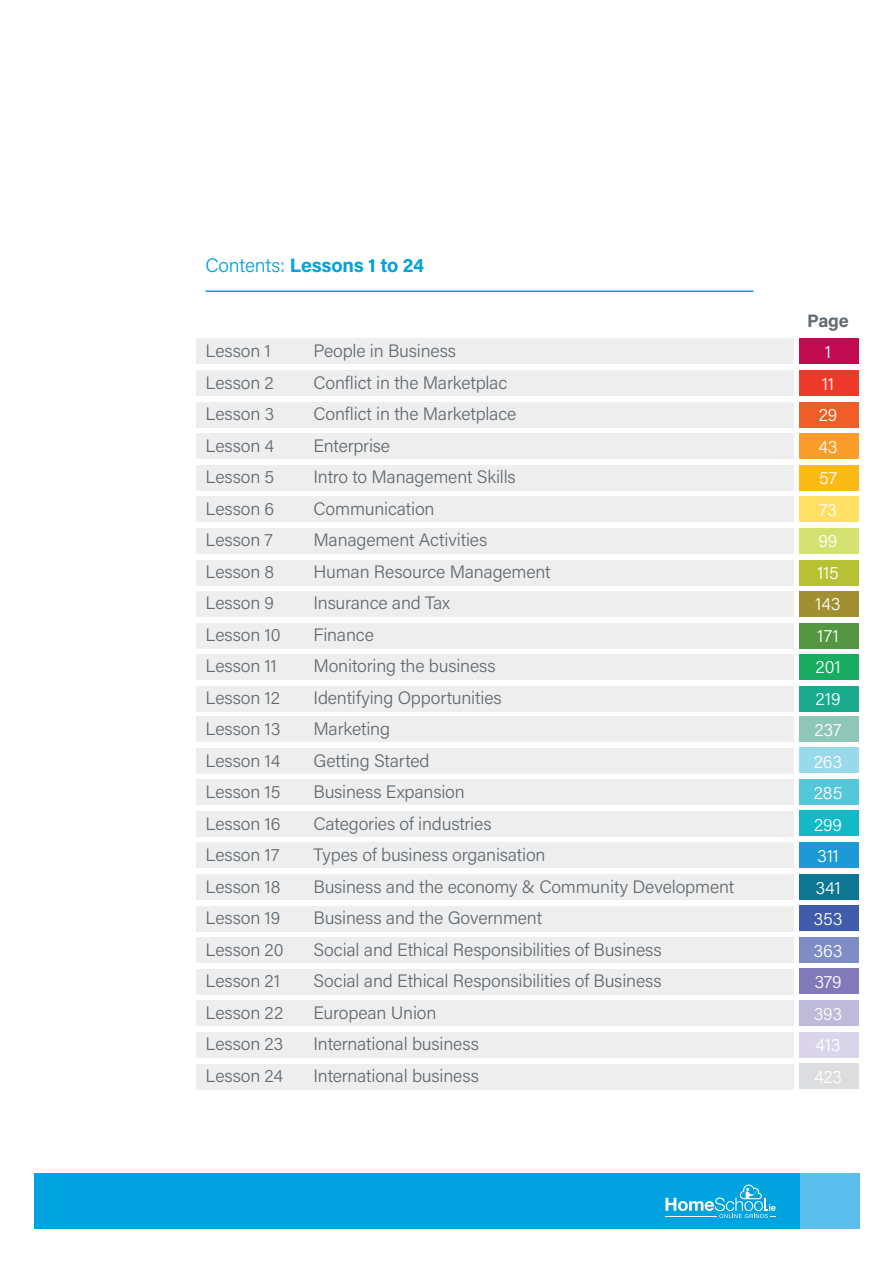
<style>
.page{position:relative;width:893px;height:1263px;background:#fff}
.page>*{position:absolute;margin:0;border:0;box-sizing:border-box;transform-origin:0 0}
.t1{font:700 19.5px "Acumin Pro";letter-spacing:-.01em;color:#00a2df}
.t2{font:300 18px "Acumin Pro";letter-spacing:-.01em;color:#616b71}
.t3{font:300 18px "Acumin Pro";letter-spacing:-.01em;color:#fff}
.t4{font:700 18px "Acumin Pro";color:#616b71}
.s1{font-weight:300}
</style>
<div class="page">
<div style="left:196px;top:339px;width:597px;height:25px;background:#eeeeef"></div>
<div style="left:196px;top:716px;width:597px;height:26px;background:#eeeeef"></div>
<div style="left:196px;top:370px;width:597px;height:26px;background:#eeeeef"></div>
<div style="left:196px;top:748px;width:597px;height:25px;background:#eeeeef"></div>
<div style="left:196px;top:402px;width:597px;height:25px;background:#eeeeef"></div>
<div style="left:196px;top:779px;width:597px;height:26px;background:#eeeeef"></div>
<div style="left:196px;top:433px;width:597px;height:26px;background:#eeeeef"></div>
<div style="left:196px;top:811px;width:597px;height:25px;background:#eeeeef"></div>
<div style="left:196px;top:465px;width:597px;height:26px;background:#eeeeef"></div>
<div style="left:196px;top:843px;width:597px;height:25px;background:#eeeeef"></div>
<div style="left:196px;top:497px;width:597px;height:25px;background:#eeeeef"></div>
<div style="left:196px;top:874px;width:597px;height:26px;background:#eeeeef"></div>
<div style="left:196px;top:528px;width:597px;height:26px;background:#eeeeef"></div>
<div style="left:196px;top:906px;width:597px;height:25px;background:#eeeeef"></div>
<div style="left:196px;top:560px;width:597px;height:25px;background:#eeeeef"></div>
<div style="left:196px;top:937px;width:597px;height:26px;background:#eeeeef"></div>
<div style="left:196px;top:591px;width:597px;height:26px;background:#eeeeef"></div>
<div style="left:196px;top:969px;width:597px;height:25px;background:#eeeeef"></div>
<div style="left:196px;top:623px;width:597px;height:26px;background:#eeeeef"></div>
<div style="left:196px;top:1000px;width:597px;height:26px;background:#eeeeef"></div>
<div style="left:196px;top:655px;width:597px;height:25px;background:#eeeeef"></div>
<div style="left:196px;top:1032px;width:597px;height:26px;background:#eeeeef"></div>
<div style="left:196px;top:686px;width:597px;height:26px;background:#eeeeef"></div>
<div style="left:196px;top:1064px;width:597px;height:25px;background:#eeeeef"></div>
<div style="left:799px;top:339px;width:60px;height:25px;background:#c00b50"></div>
<div style="left:799px;top:716px;width:60px;height:26px;background:#90c6b8"></div>
<div style="left:799px;top:370px;width:60px;height:26px;background:#ed392a"></div>
<div style="left:799px;top:747px;width:60px;height:26px;background:#99d9ec"></div>
<div style="left:799px;top:402px;width:60px;height:25px;background:#f05d29"></div>
<div style="left:799px;top:779px;width:60px;height:25px;background:#54c7d9"></div>
<div style="left:799px;top:433px;width:60px;height:26px;background:#fb9d2b"></div>
<div style="left:799px;top:810px;width:60px;height:26px;background:#14b9c7"></div>
<div style="left:799px;top:465px;width:60px;height:26px;background:#fcba17"></div>
<div style="left:799px;top:842px;width:60px;height:26px;background:#1b9ad7"></div>
<div style="left:799px;top:497px;width:60px;height:25px;background:#ffe065"></div>
<div style="left:799px;top:874px;width:60px;height:25px;background:#0d7692"></div>
<div style="left:799px;top:528px;width:60px;height:26px;background:#d5e171"></div>
<div style="left:799px;top:905px;width:60px;height:26px;background:#415caa"></div>
<div style="left:799px;top:560px;width:60px;height:25px;background:#b7c133"></div>
<div style="left:799px;top:937px;width:60px;height:25px;background:#7f8dc6"></div>
<div style="left:799px;top:591px;width:60px;height:26px;background:#a09032"></div>
<div style="left:799px;top:968px;width:60px;height:26px;background:#8179b9"></div>
<div style="left:799px;top:623px;width:60px;height:26px;background:#549641"></div>
<div style="left:799px;top:1000px;width:60px;height:26px;background:#bebad9"></div>
<div style="left:799px;top:655px;width:60px;height:25px;background:#18ac60"></div>
<div style="left:799px;top:1032px;width:60px;height:25px;background:#dad5ea"></div>
<div style="left:799px;top:686px;width:60px;height:26px;background:#19ac8c"></div>
<div style="left:799px;top:1063px;width:60px;height:26px;background:#dcdddf"></div>
<div style="left:793px;top:1174px;width:66px;height:55px;background:#5abdea"></div>
<div style="left:34px;top:1174px;width:766px;height:55px;background:#00a2df"></div>
<svg style="left:665px;top:1184px;width:111px;height:34px"></svg>
<hr style="left:206px;top:290px;width:547px;height:2px;background:#00a2df">
<p class="t1" style="left:206px;top:251px;width:220px"><span class="s1">Contents:</span> Lessons 1 to 24</p>
<p class="t2" style="left:206px;top:338px;width:67px">Lesson 1</p>
<p class="t2" style="left:314px;top:338px;width:144px">People in Business</p>
<p class="t2" style="left:206px;top:370px;width:70px">Lesson 2</p>
<p class="t2" style="left:314px;top:370px;width:195px">Conflict in the Marketplac</p>
<p class="t2" style="left:206px;top:401px;width:70px">Lesson 3</p>
<p class="t2" style="left:314px;top:401px;width:204px">Conflict in the Marketplace</p>
<p class="t2" style="left:206px;top:433px;width:70px">Lesson 4</p>
<p class="t2" style="left:314px;top:433px;width:78px">Enterprise</p>
<p class="t2" style="left:206px;top:464px;width:70px">Lesson 5</p>
<p class="t2" style="left:314px;top:464px;width:204px">Intro to Management Skills</p>
<p class="t2" style="left:206px;top:496px;width:70px">Lesson 6</p>
<p class="t2" style="left:314px;top:496px;width:123px">Communication</p>
<p class="t2" style="left:206px;top:527px;width:69px">Lesson 7</p>
<p class="t2" style="left:314px;top:527px;width:175px">Management Activities</p>
<p class="t2" style="left:206px;top:559px;width:70px">Lesson 8</p>
<p class="t2" style="left:314px;top:559px;width:239px">Human Resource Management</p>
<p class="t2" style="left:206px;top:590px;width:70px">Lesson 9</p>
<p class="t2" style="left:314px;top:590px;width:138px">Insurance and Tax</p>
<p class="t2" style="left:206px;top:622px;width:77px">Lesson 10</p>
<p class="t2" style="left:314px;top:622px;width:62px">Finance</p>
<p class="t2" style="left:206px;top:653px;width:73px">Lesson 11</p>
<p class="t2" style="left:314px;top:653px;width:184px">Monitoring the business</p>
<p class="t2" style="left:206px;top:685px;width:76px">Lesson 12</p>
<p class="t2" style="left:314px;top:685px;width:190px">Identifying Opportunities</p>
<p class="t2" style="left:206px;top:716px;width:76px">Lesson 13</p>
<p class="t2" style="left:314px;top:716px;width:78px">Marketing</p>
<p class="t2" style="left:206px;top:748px;width:76px">Lesson 14</p>
<p class="t2" style="left:314px;top:748px;width:118px">Getting Started</p>
<p class="t2" style="left:206px;top:779px;width:76px">Lesson 15</p>
<p class="t2" style="left:314px;top:779px;width:153px">Business Expansion</p>
<p class="t2" style="left:206px;top:811px;width:77px">Lesson 16</p>
<p class="t2" style="left:314px;top:811px;width:179px">Categories of industries</p>
<p class="t2" style="left:206px;top:842px;width:76px">Lesson 17</p>
<p class="t2" style="left:314px;top:842px;width:233px">Types of business organisation</p>
<p class="t2" style="left:206px;top:874px;width:76px">Lesson 18</p>
<p class="t2" style="left:314px;top:874px;width:422px">Business and the economy &amp; Community Development</p>
<p class="t2" style="left:206px;top:905px;width:76px">Lesson 19</p>
<p class="t2" style="left:314px;top:905px;width:230px">Business and the Government</p>
<p class="t2" style="left:206px;top:937px;width:80px">Lesson 20</p>
<p class="t2" style="left:314px;top:937px;width:350px">Social and Ethical Responsibilities of Business</p>
<p class="t2" style="left:206px;top:968px;width:76px">Lesson 21</p>
<p class="t2" style="left:314px;top:968px;width:350px">Social and Ethical Responsibilities of Business</p>
<p class="t2" style="left:206px;top:1000px;width:79px">Lesson 22</p>
<p class="t2" style="left:314px;top:1000px;width:124px">European Union</p>
<p class="t2" style="left:206px;top:1031px;width:79px">Lesson 23</p>
<p class="t2" style="left:314px;top:1031px;width:167px">International business</p>
<p class="t2" style="left:206px;top:1063px;width:79px">Lesson 24</p>
<p class="t2" style="left:314px;top:1063px;width:167px">International business</p>
<p class="t4" style="left:807px;top:308px;width:43px">Page</p>
<p class="t3" style="left:825px;top:339px;width:8px">1</p>
<p class="t3" style="left:822px;top:371px;width:14px">11</p>
<p class="t3" style="left:819px;top:402px;width:20px">29</p>
<p class="t3" style="left:818px;top:434px;width:21px">43</p>
<p class="t3" style="left:819px;top:465px;width:20px">57</p>
<p class="t3" style="left:819px;top:497px;width:19px">73</p>
<p class="t3" style="left:819px;top:528px;width:20px">99</p>
<p class="t3" style="left:817px;top:560px;width:23px">115</p>
<p class="t3" style="left:815px;top:591px;width:27px">143</p>
<p class="t3" style="left:817px;top:623px;width:23px">171</p>
<p class="t3" style="left:815px;top:654px;width:27px">201</p>
<p class="t3" style="left:815px;top:686px;width:27px">219</p>
<p class="t3" style="left:815px;top:717px;width:28px">237</p>
<p class="t3" style="left:814px;top:749px;width:30px">263</p>
<p class="t3" style="left:814px;top:780px;width:30px">285</p>
<p class="t3" style="left:814px;top:812px;width:29px">299</p>
<p class="t3" style="left:817px;top:843px;width:23px">311</p>
<p class="t3" style="left:815px;top:875px;width:27px">341</p>
<p class="t3" style="left:814px;top:906px;width:30px">353</p>
<p class="t3" style="left:813px;top:938px;width:31px">363</p>
<p class="t3" style="left:814px;top:969px;width:29px">379</p>
<p class="t3" style="left:814px;top:1001px;width:30px">393</p>
<p class="t3" style="left:815px;top:1032px;width:27px">413</p>
<p class="t3" style="left:814px;top:1064px;width:30px">423</p>
</div>
